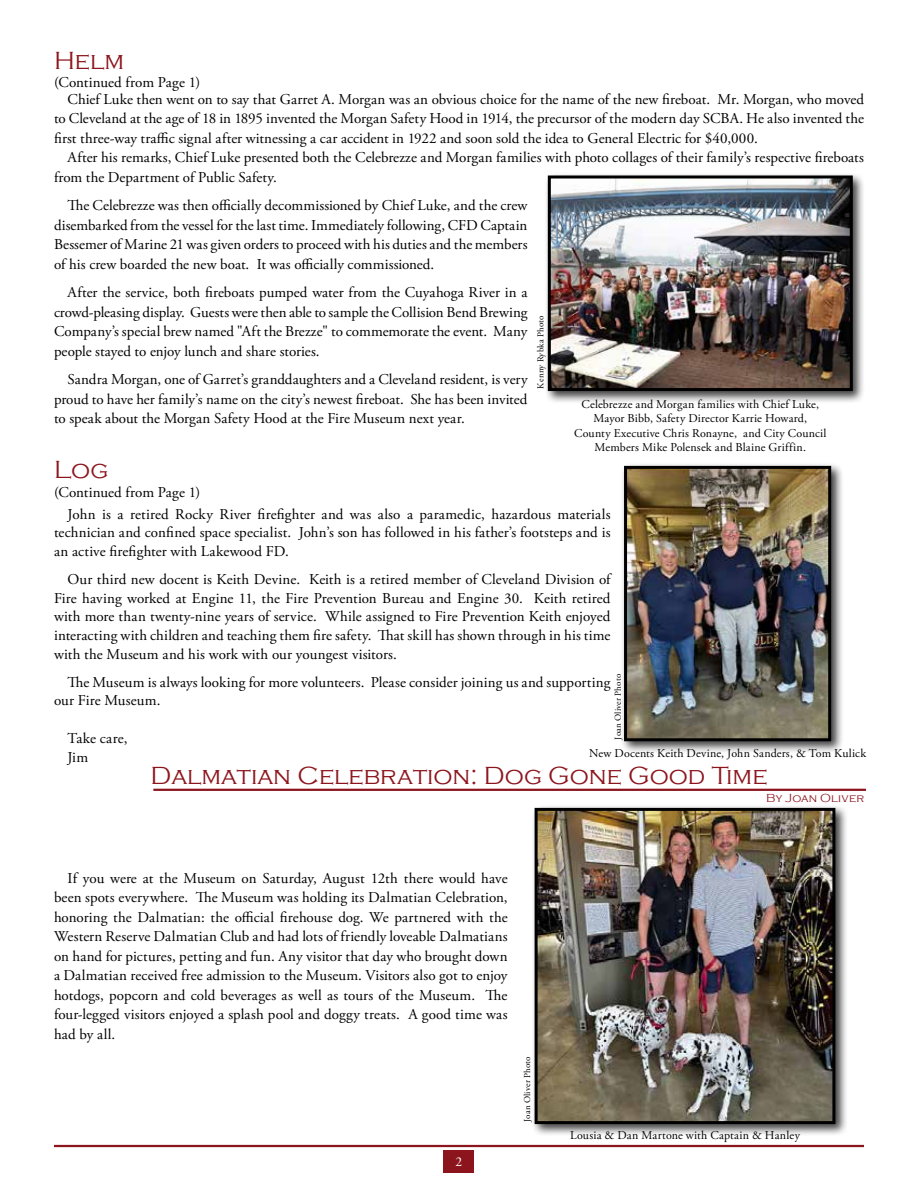
<style>
.page{position:relative;width:918px;height:1188px;background:#fff}
.page>*{position:absolute;margin:0;border:0;box-sizing:border-box;transform-origin:0 0}
.t1{font:300 25.5px "Copperplate Gothic";color:#8c151d}
.t2{font:15px/19.5px "Adobe Garamond Pro";letter-spacing:.005em;color:#000;text-align:justify}
.t3{font:13.5px "Adobe Garamond Pro";color:#fff}
.t4{font:12px/14.4px "Adobe Garamond Pro";letter-spacing:.015em;color:#000;text-align:center}
.t5{font:300 12px "Copperplate Gothic";letter-spacing:.02em;color:#8c151d}
.t6{font:9px "Adobe Garamond Pro";letter-spacing:.015em;color:#000}
</style>
<div class="page">
<div style="left:444px;top:1150px;width:30px;height:23px;background:#8c151d"></div>
<hr style="left:54px;top:1145px;width:810px;height:2px;background:#8c151d">
<div style="left:531px;top:804px;width:317px;height:333px;background:#000;opacity:.75"></div>
<img style="left:539px;top:812px;width:292px;height:308px">
<div style="left:535px;top:808px;width:300px;height:316px;border:3px solid #000"></div>
<div style="left:544px;top:172px;width:322px;height:232px;background:#000;opacity:.75"></div>
<img style="left:552px;top:180px;width:297px;height:207px">
<div style="left:548px;top:176px;width:305px;height:215px;border:3px solid #000"></div>
<hr style="left:153px;top:789px;width:713px;height:2px;background:#8c151d">
<div style="left:621px;top:462px;width:223px;height:292px;background:#000;opacity:.75"></div>
<img style="left:628px;top:470px;width:199px;height:267px">
<div style="left:624px;top:466px;width:207px;height:275px;border:3px solid #000"></div>
<h1 class="t1" style="left:54px;top:47px;width:72px">Helm</h1>
<p class="t2" style="left:54px;top:74px;width:148px">(Continued from Page 1)</p>
<p class="t2" style="left:54px;top:90px;width:812px;text-indent:14px">Chief Luke then went on to say that Garret A. Morgan was an obvious choice for the name of the new fireboat. Mr. Morgan, who moved to Cleveland at the age of 18 in 1895 invented the Morgan Safety Hood in 1914, the precursor of the modern day SCBA. He also invented the first three-way traffic signal after witnessing a car accident in 1922 and soon sold the idea to General Electric for $40,000.</p>
<p class="t2" style="left:54px;top:148px;width:811px;text-indent:14px">After his remarks, Chief Luke presented both the Celebrezze and Morgan families with photo collages of their family’s respective fireboats from the Department of Public Safety.</p>
<p class="t2" style="left:54px;top:196px;width:475px;text-indent:14px">The Celebrezze was then officially decommissioned by Chief Luke, and the crew disembarked from the vessel for the last time. Immediately following, CFD Captain Bessemer of Marine 21 was given orders to proceed with his duties and the members of his crew boarded the new boat. It was officially commissioned.</p>
<p class="t2" style="left:54px;top:283px;width:475px;text-indent:14px">After the service, both fireboats pumped water from the Cuyahoga River in a crowd-pleasing display. Guests were then able to sample the Collision Bend Brewing Company’s special brew named "Aft the Brezze" to commemorate the event. Many people stayed to enjoy lunch and share stories.</p>
<p class="t2" style="left:54px;top:370px;width:475px;text-indent:14px">Sandra Morgan, one of Garret’s granddaughters and a Cleveland resident, is very proud to have her family’s name on the city’s newest fireboat. She has been invited to speak about the Morgan Safety Hood at the Fire Museum next year.</p>
<p class="t6" style="left:535px;top:388px;width:74px;rotate:-90deg">Kenny Rybka Photo</p>
<p class="t4" style="left:574px;top:397px;width:254px">Celebrezze and Morgan families with Chief Luke, Mayor Bibb, Safety Director Karrie Howard, County Executive Chris Ronayne, and City Council Members Mike Polensek and Blaine Griffin.</p>
<h1 class="t1" style="left:54px;top:456px;width:56px">Log</h1>
<p class="t2" style="left:54px;top:483px;width:148px">(Continued from Page 1)</p>
<p class="t2" style="left:54px;top:505px;width:558px;line-height:18.8px;text-indent:14px">John is a retired Rocky River firefighter and was also a paramedic, hazardous materials technician and confined space specialist. John’s son has followed in his father’s footsteps and is an active firefighter with Lakewood FD.</p>
<p class="t2" style="left:54px;top:570px;width:558px;line-height:18.8px;text-indent:14px">Our third new docent is Keith Devine. Keith is a retired member of Cleveland Division of Fire having worked at Engine 11, the Fire Prevention Bureau and Engine 30. Keith retired with more than twenty-nine years of service. While assigned to Fire Prevention Keith enjoyed interacting with children and teaching them fire safety. That skill has shown through in his time with the Museum and his work with our youngest visitors.</p>
<p class="t2" style="left:54px;top:673px;width:558px;line-height:18.8px;text-indent:14px">The Museum is always looking for more volunteers. Please consider joining us and supporting our Fire Museum.</p>
<p class="t2" style="left:68px;top:729px;width:62px;line-height:18.8px">Take care,<br>Jim</p>
<p class="t6" style="left:613px;top:740px;width:67px;rotate:-90deg">Joan Oliver Photo</p>
<p class="t4" style="left:589px;top:746px;width:279px">New Docents Keith Devine, John Sanders, &amp; Tom Kulick</p>
<h1 class="t1" style="left:150px;top:762px;width:619px">Dalmatian Celebration: Dog Gone Good Time</h1>
<p class="t2" style="left:54px;top:869px;width:455px;text-indent:14px">If you were at the Museum on Saturday, August 12th there would have been spots everywhere. The Museum was holding its Dalmatian Celebration, honoring the Dalmatian: the official firehouse dog. We partnered with the Western Reserve Dalmatian Club and had lots of friendly loveable Dalmatians on hand for pictures, petting and fun. Any visitor that day who brought down a Dalmatian received free admission to the Museum. Visitors also got to enjoy hotdogs, popcorn and cold beverages as well as tours of the Museum. The four-legged visitors enjoyed a splash pool and doggy treats. A good time was had by all.</p>
<p class="t3" style="left:456px;top:1154px;width:8px">2</p>
<p class="t6" style="left:522px;top:1122px;width:67px;rotate:-90deg">Joan Oliver Photo</p>
<p class="t5" style="left:766px;top:792px;width:99px">By Joan Oliver</p>
<p class="t4" style="left:570px;top:1128px;width:231px">Lousia &amp; Dan Martone with Captain &amp; Hanley</p>
</div>
